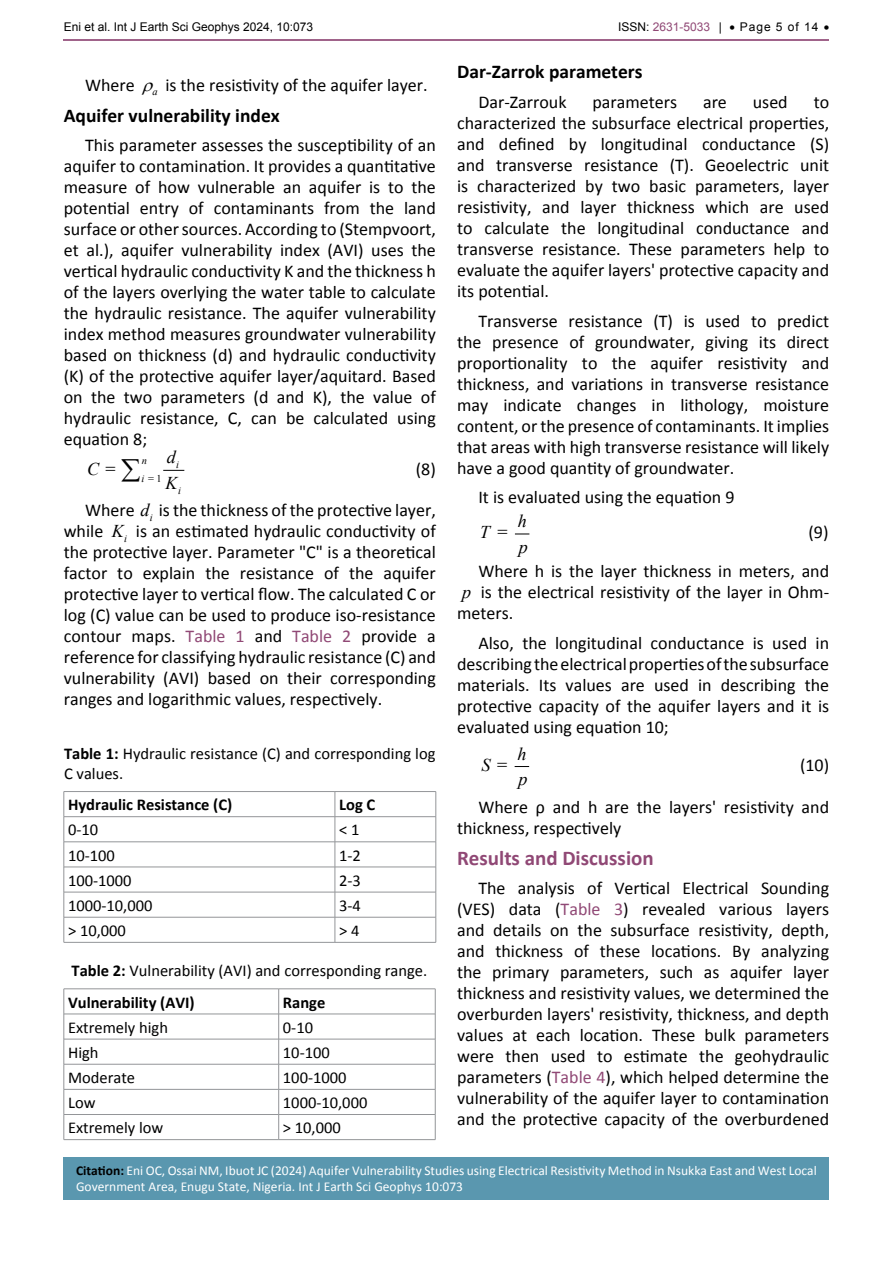
<style>
.page{position:relative;width:893px;height:1263px;background:#fff}
.page>*{position:absolute;margin:0;border:0;box-sizing:border-box;transform-origin:0 0}
.t1{font:700 21px "Calibri";color:#904875}
.t2{font:700 19.5px "Calibri";color:#000}
.t3{font:18px/21px "Calibri";color:#000;text-align:justify}
.t4{font:italic 18px/25.3px "Times New Roman";color:#000}
.t5{font:16.5px/19.8px "Calibri";color:#000}
.t6{font:700 16.5px "Calibri";color:#000}
.t7{font:13.5px/16.2px "Calibri";color:#fff}
.t8{font:12px "Arial";color:#000}
.t9{font:10.35px "Times New Roman";color:#000}
.t10{font:italic 10.35px "Times New Roman";color:#000}
.s1{color:#904875}
.s2{font-style:italic}
.s3{font-family:"Times New Roman";font-style:italic}
.s4{font-weight:700}
.s5{font-style:normal}
.s6{font-weight:700;color:#000}
</style>
<div class="page">
<hr style="left:64px;top:39px;width:765px;height:2px;background:#904875">
<div style="left:64px;top:1157px;width:765px;height:42px;background:#5a97af"></div>
<svg style="left:515px;top:533px;width:14px;height:1px"></svg>
<svg style="left:515px;top:766px;width:14px;height:1px"></svg>
<svg style="left:164px;top:470px;width:20px;height:1px"></svg>
<hr style="left:64px;top:791px;width:271px;height:1px;background:#939598">
<hr style="left:335px;top:791px;width:101px;height:1px;background:#939598">
<hr style="left:64px;top:816px;width:271px;height:1px;background:#939598">
<hr style="left:335px;top:816px;width:101px;height:1px;background:#939598">
<hr style="left:64px;top:841px;width:271px;height:1px;background:#939598">
<hr style="left:335px;top:841px;width:101px;height:1px;background:#939598">
<hr style="left:64px;top:867px;width:271px;height:1px;background:#939598">
<hr style="left:335px;top:867px;width:101px;height:1px;background:#939598">
<hr style="left:64px;top:892px;width:271px;height:1px;background:#939598">
<hr style="left:335px;top:892px;width:101px;height:1px;background:#939598">
<hr style="left:64px;top:917px;width:271px;height:1px;background:#939598">
<svg style="left:64px;top:792px;width:1px;height:150px"></svg>
<hr style="left:335px;top:917px;width:101px;height:1px;background:#939598">
<svg style="left:335px;top:792px;width:1px;height:150px"></svg>
<svg style="left:436px;top:791px;width:1px;height:151px"></svg>
<hr style="left:64px;top:942px;width:271px;height:1px;background:#939598">
<hr style="left:335px;top:942px;width:101px;height:1px;background:#939598">
<hr style="left:64px;top:988px;width:215px;height:1px;background:#939598">
<hr style="left:279px;top:988px;width:156px;height:1px;background:#939598">
<hr style="left:64px;top:1014px;width:215px;height:1px;background:#939598">
<hr style="left:279px;top:1014px;width:156px;height:1px;background:#939598">
<hr style="left:64px;top:1039px;width:215px;height:1px;background:#939598">
<hr style="left:279px;top:1039px;width:156px;height:1px;background:#939598">
<hr style="left:64px;top:1064px;width:215px;height:1px;background:#939598">
<hr style="left:279px;top:1064px;width:156px;height:1px;background:#939598">
<hr style="left:64px;top:1089px;width:215px;height:1px;background:#939598">
<hr style="left:279px;top:1089px;width:156px;height:1px;background:#939598">
<hr style="left:64px;top:1114px;width:215px;height:1px;background:#939598">
<svg style="left:64px;top:989px;width:1px;height:150px"></svg>
<hr style="left:279px;top:1114px;width:156px;height:1px;background:#939598">
<svg style="left:278px;top:989px;width:1px;height:150px"></svg>
<svg style="left:435px;top:989px;width:1px;height:150px"></svg>
<hr style="left:64px;top:1139px;width:215px;height:1px;background:#939598">
<hr style="left:279px;top:1139px;width:156px;height:1px;background:#939598">
<p class="t8" style="left:64px;top:18px;width:251px">Eni et al. Int J Earth Sci Geophys 2024, 10:073</p>
<p class="t8" style="left:618px;top:18px;width:213px">ISSN: <span class="s1">2631-5033</span> | • Page 5 of 14 •</p>
<p class="t3" style="left:85px;top:74px;width:344px">Where <sub>a</sub> is the resistivity of the aquifer layer.</p>
<p class="t2" style="left:64px;top:103px;width:217px">Aquifer vulnerability index</p>
<p class="t3" style="left:64px;top:135px;width:374px;text-indent:21px">This parameter assesses the susceptibility of an aquifer to contamination. It provides a quantitative measure of how vulnerable an aquifer is to the potential entry of contaminants from the land surface or other sources. According to (Stempvoort, et al.), aquifer vulnerability index (AVI) uses the vertical hydraulic conductivity K and the thickness h of the layers overlying the water table to calculate the hydraulic resistance. The aquifer vulnerability index method measures groundwater vulnerability based on thickness (d) and hydraulic conductivity (K) of the protective aquifer layer/aquitard. Based on the two parameters (d and K), the value of hydraulic resistance, C, can be calculated using equation 8;</p>
<p class="t9" style="left:141px;top:472px;width:22px"><span class="s2">i</span> = 1</p>
<p class="t4" style="left:165px;top:444px;width:13px">d<br>K</p>
<p class="t3" style="left:416px;top:458px;width:22px">(8)</p>
<p class="t3" style="left:64px;top:500px;width:374px;text-indent:21px">Where <sub>i</sub><span class="s3">d</span> is the thickness of the protective layer, while <span class="s3">K</span><sub>i</sub> is an estimated hydraulic conductivity of the protective layer. Parameter "C" is a theoretical factor to explain the resistance of the aquifer protective layer to vertical flow. The calculated C or log (C) value can be used to produce iso-resistance contour maps. <span class="s1">Table 1</span> and <span class="s1">Table 2</span> provide a reference for classifying hydraulic resistance (C) and vulnerability (AVI) based on their corresponding ranges and logarithmic values, respectively.</p>
<p class="t5" style="left:64px;top:744px;width:373px"><span class="s4">Table 1:</span> Hydraulic resistance (C) and corresponding log<br>C values.</p>
<p class="t6" style="left:68px;top:794px;width:166px">Hydraulic Resistance (C)</p>
<p class="t6" style="left:339px;top:794px;width:38px">Log C</p>
<p class="t5" style="left:68px;top:820px;width:32px">0-10</p>
<p class="t5" style="left:339px;top:820px;width:22px">&lt; 1</p>
<p class="t5" style="left:68px;top:845px;width:48px">10-100</p>
<p class="t5" style="left:339px;top:845px;width:23px">1-2</p>
<p class="t5" style="left:68px;top:870px;width:65px">100-1000</p>
<p class="t5" style="left:339px;top:870px;width:23px">2-3</p>
<p class="t5" style="left:68px;top:895px;width:86px">1000-10,000</p>
<p class="t5" style="left:339px;top:895px;width:23px">3-4</p>
<p class="t5" style="left:68px;top:921px;width:59px">&gt; 10,000</p>
<p class="t5" style="left:339px;top:921px;width:22px">&gt; 4</p>
<p class="t5" style="left:68px;top:955px;width:361px;line-height:31.5px"><span class="s4">Table 2:</span> Vulnerability (AVI) and corresponding range.<br><span class="s4">Vulnerability (AVI)</span></p>
<p class="t10" style="left:142px;top:453px;width:7px">n</p>
<p class="t10" style="left:176px;top:457px;width:4px">i</p>
<p class="t10" style="left:178px;top:483px;width:4px">i</p>
<p class="t4" style="left:87px;top:456px;width:30px">C <span class="s5">=</span></p>
<p class="t6" style="left:283px;top:991px;width:44px">Range</p>
<p class="t5" style="left:68px;top:1017px;width:101px">Extremely high</p>
<p class="t5" style="left:283px;top:1017px;width:32px">0-10</p>
<p class="t5" style="left:68px;top:1042px;width:32px">High</p>
<p class="t5" style="left:283px;top:1042px;width:48px">10-100</p>
<p class="t5" style="left:68px;top:1068px;width:69px">Moderate</p>
<p class="t5" style="left:283px;top:1068px;width:65px">100-1000</p>
<p class="t5" style="left:68px;top:1093px;width:29px">Low</p>
<p class="t5" style="left:283px;top:1093px;width:86px">1000-10,000</p>
<p class="t5" style="left:68px;top:1118px;width:97px">Extremely low</p>
<p class="t5" style="left:283px;top:1118px;width:59px">&gt; 10,000</p>
<p class="t2" style="left:457px;top:59px;width:187px">Dar-Zarrok parameters</p>
<p class="t3" style="left:478px;top:91px;width:90px">Dar-Zarrouk</p>
<p class="t3" style="left:592px;top:91px;width:86px">parameters</p>
<p class="t3" style="left:703px;top:91px;width:25px">are</p>
<p class="t3" style="left:753px;top:91px;width:36px">used</p>
<p class="t3" style="left:457px;top:91px;width:374px;text-indent:357px">to characterized the subsurface electrical properties, and defined by longitudinal conductance (S) and transverse resistance (T). Geoelectric unit is characterized by two basic parameters, layer resistivity, and layer thickness which are used to calculate the longitudinal conductance and transverse resistance. These parameters help to evaluate the aquifer layers' protective capacity and its potential.</p>
<p class="t3" style="left:457px;top:310px;width:374px;text-indent:21px">Transverse resistance (T) is used to predict the presence of groundwater, giving its direct proportionality to the aquifer resistivity and thickness, and variations in transverse resistance may indicate changes in lithology, moisture content, or the presence of contaminants. It implies that areas with high transverse resistance will likely have a good quantity of groundwater.</p>
<p class="t3" style="left:478px;top:487px;width:258px">It is evaluated using the equation 9</p>
<p class="t4" style="left:480px;top:519px;width:29px">T <span class="s5">=</span></p>
<p class="t4" style="left:518px;top:508px;width:11px">h p</p>
<p class="t3" style="left:478px;top:513px;width:352px;line-height:38.5px;text-align:right">(9)<br>Where h is the layer thickness in meters, and</p>
<p class="t3" style="left:457px;top:582px;width:374px"><span class="s3">p</span> is the electrical resistivity of the layer in Ohm&shy;meters.</p>
<p class="t3" style="left:457px;top:632px;width:374px;text-indent:21px">Also, the longitudinal conductance is used in describing the electrical properties of the subsurface materials. Its values are used in describing the protective capacity of the aquifer layers and it is evaluated using equation 10;</p>
<p class="t4" style="left:481px;top:752px;width:27px">S <span class="s5">=</span></p>
<p class="t4" style="left:517px;top:740px;width:11px">h p</p>
<p class="t3" style="left:800px;top:755px;width:31px">(10)</p>
<p class="t3" style="left:457px;top:796px;width:374px;text-indent:21px">Where ρ and h are the layers' resistivity and thickness, respectively</p>
<p class="t1" style="left:457px;top:844px;width:198px">Results and Discussion</p>
<p class="t3" style="left:457px;top:878px;width:374px;text-indent:21px">The analysis of Vertical Electrical Sounding (VES) data (<span class="s1">Table 3</span>) revealed various layers and details on the subsurface resistivity, depth, and thickness of these locations. By analyzing the primary parameters, such as aquifer layer thickness and resistivity values, we determined the overburden layers' resistivity, thickness, and depth values at each location. These bulk parameters were then used to estimate the geohydraulic parameters (<span class="s1">Table 4</span>), which helped determine the vulnerability of the aquifer layer to contamination and the protective capacity of the overburdened</p>
<p class="t7" style="left:76px;top:1162px;width:742px"><span class="s6">Citation:</span> Eni OC, Ossai NM, Ibuot JC (2024) Aquifer Vulnerability Studies using Electrical Resistivity Method in Nsukka East and West Local<br>Government Area, Enugu State, Nigeria. Int J Earth Sci Geophys 10:073</p>
</div>
